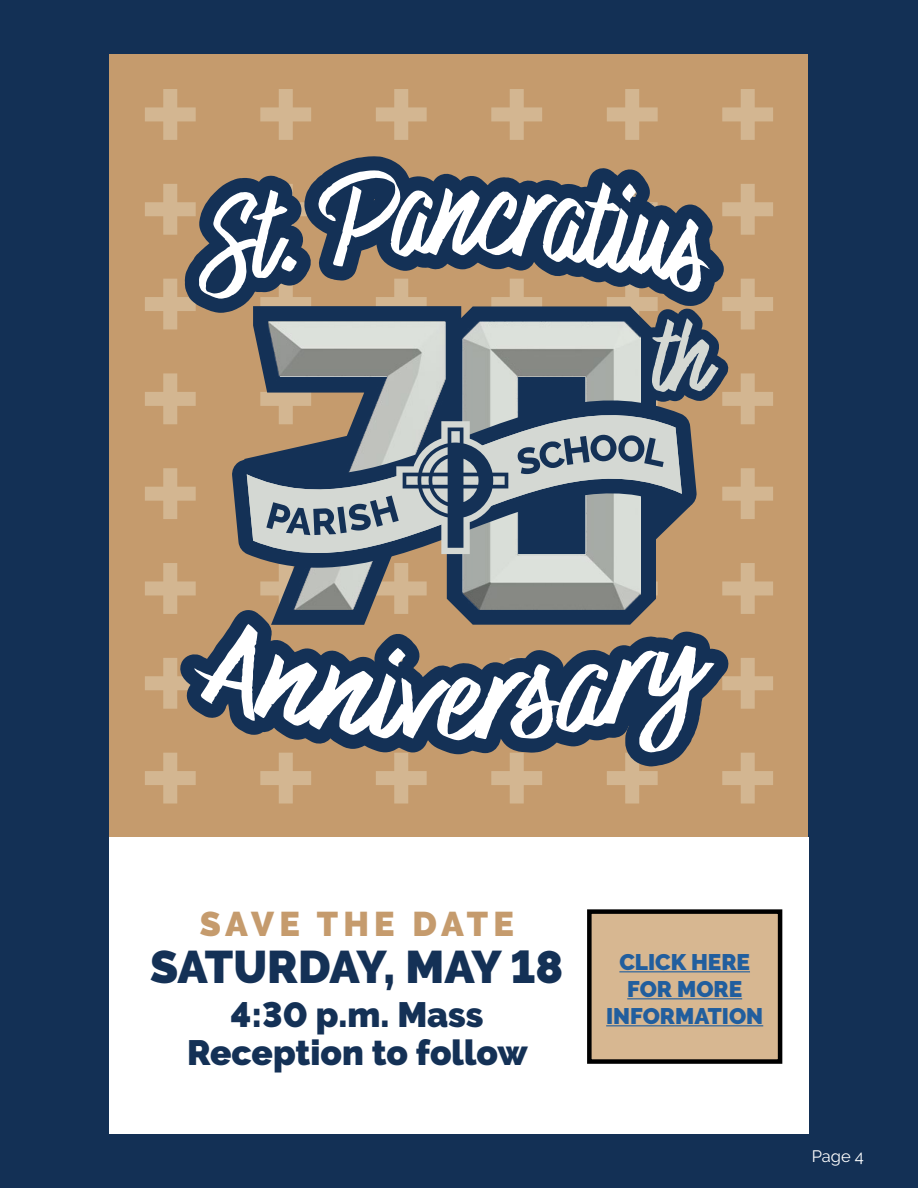
<style>
.page{position:relative;width:918px;height:1188px;background:#133055}
.page>*{position:absolute;margin:0;border:0;box-sizing:border-box;transform-origin:0 0}
.t1{font:900 45.6px "Raleway";letter-spacing:-.01em;color:#143156}
.t2{font:900 35.1px/38px "Raleway";color:#143156;text-align:center}
.t3{font:900 34.2px "Raleway";letter-spacing:.14em;color:#c59b6d}
.t4{font:900 22.5px/27px "Raleway";color:#215e9e;text-align:center}
.t5{font:16.5px "Raleway";color:#fff}
</style>
<div class="page">
<div style="left:110px;top:54px;width:698px;height:866px;background:#c59b6d"></div>
<div style="left:145px;top:107px;width:51px;height:14px;background:#d3b691"></div>
<div style="left:163px;top:89px;width:14px;height:51px;background:#d3b691"></div>
<div style="left:260px;top:107px;width:51px;height:14px;background:#d3b691"></div>
<div style="left:279px;top:89px;width:14px;height:51px;background:#d3b691"></div>
<div style="left:376px;top:107px;width:51px;height:14px;background:#d3b691"></div>
<div style="left:394px;top:89px;width:14px;height:51px;background:#d3b691"></div>
<div style="left:491px;top:107px;width:51px;height:14px;background:#d3b691"></div>
<div style="left:510px;top:89px;width:14px;height:51px;background:#d3b691"></div>
<div style="left:607px;top:107px;width:51px;height:14px;background:#d3b691"></div>
<div style="left:625px;top:89px;width:14px;height:51px;background:#d3b691"></div>
<div style="left:722px;top:107px;width:51px;height:14px;background:#d3b691"></div>
<div style="left:741px;top:89px;width:14px;height:51px;background:#d3b691"></div>
<div style="left:145px;top:202px;width:51px;height:14px;background:#d3b691"></div>
<div style="left:163px;top:184px;width:14px;height:51px;background:#d3b691"></div>
<div style="left:722px;top:202px;width:51px;height:14px;background:#d3b691"></div>
<div style="left:741px;top:184px;width:14px;height:51px;background:#d3b691"></div>
<div style="left:145px;top:297px;width:51px;height:14px;background:#d3b691"></div>
<div style="left:163px;top:279px;width:14px;height:50px;background:#d3b691"></div>
<div style="left:722px;top:297px;width:51px;height:14px;background:#d3b691"></div>
<div style="left:741px;top:279px;width:14px;height:50px;background:#d3b691"></div>
<div style="left:145px;top:392px;width:51px;height:14px;background:#d3b691"></div>
<div style="left:163px;top:373px;width:14px;height:51px;background:#d3b691"></div>
<div style="left:722px;top:392px;width:51px;height:14px;background:#d3b691"></div>
<div style="left:741px;top:373px;width:14px;height:51px;background:#d3b691"></div>
<div style="left:145px;top:487px;width:51px;height:14px;background:#d3b691"></div>
<div style="left:163px;top:468px;width:14px;height:51px;background:#d3b691"></div>
<div style="left:722px;top:487px;width:51px;height:14px;background:#d3b691"></div>
<div style="left:741px;top:468px;width:14px;height:51px;background:#d3b691"></div>
<div style="left:145px;top:581px;width:51px;height:14px;background:#d3b691"></div>
<div style="left:163px;top:563px;width:14px;height:51px;background:#d3b691"></div>
<div style="left:722px;top:581px;width:51px;height:14px;background:#d3b691"></div>
<div style="left:741px;top:563px;width:14px;height:51px;background:#d3b691"></div>
<div style="left:145px;top:676px;width:51px;height:14px;background:#d3b691"></div>
<div style="left:163px;top:658px;width:14px;height:51px;background:#d3b691"></div>
<div style="left:722px;top:676px;width:51px;height:14px;background:#d3b691"></div>
<div style="left:741px;top:658px;width:14px;height:51px;background:#d3b691"></div>
<div style="left:145px;top:771px;width:51px;height:14px;background:#d3b691"></div>
<div style="left:163px;top:753px;width:14px;height:51px;background:#d3b691"></div>
<div style="left:260px;top:771px;width:51px;height:14px;background:#d3b691"></div>
<div style="left:279px;top:753px;width:14px;height:51px;background:#d3b691"></div>
<div style="left:376px;top:771px;width:51px;height:14px;background:#d3b691"></div>
<div style="left:394px;top:753px;width:14px;height:51px;background:#d3b691"></div>
<div style="left:491px;top:771px;width:51px;height:14px;background:#d3b691"></div>
<div style="left:510px;top:753px;width:14px;height:51px;background:#d3b691"></div>
<div style="left:607px;top:771px;width:51px;height:14px;background:#d3b691"></div>
<div style="left:625px;top:753px;width:14px;height:51px;background:#d3b691"></div>
<div style="left:722px;top:771px;width:51px;height:14px;background:#d3b691"></div>
<div style="left:741px;top:753px;width:14px;height:51px;background:#d3b691"></div>
<img style="left:277px;top:599px;width:363px;height:10px">
<svg style="left:247px;top:554px;width:411px;height:45px"></svg>
<svg style="left:185px;top:156px;width:545px;height:398px"></svg>
<div style="left:372px;top:185px;width:13px;height:16px;background:#143156;border-radius:50%"></div>
<svg style="left:180px;top:610px;width:549px;height:156px"></svg>
<div style="left:110px;top:837px;width:698px;height:297px;background:#fff"></div>
<div style="left:589px;top:912px;width:191px;height:150px;background:#d7b791"></div>
<hr style="left:619px;top:971px;width:131px;height:1px;background:#215e9e">
<hr style="left:627px;top:998px;width:115px;height:1px;background:#215e9e">
<hr style="left:606px;top:1025px;width:157px;height:1px;background:#215e9e">
<div style="left:587px;top:909px;width:195px;height:155px;border:4px solid #000"></div>
<p class="t3" style="left:200px;top:904px;width:316px">SAVE THE DATE</p>
<p class="t1" style="left:150px;top:941px;width:415px">SATURDAY, MAY 18</p>
<p class="t2" style="left:187px;top:995px;width:342px">4:30 p.m. Mass<br>Reception to follow</p>
<p class="t4" style="left:606px;top:949px;width:159px">CLICK HERE<br>FOR MORE<br>INFORMATION</p>
<p class="t5" style="left:812px;top:1147px;width:54px">Page 4</p>
</div>
